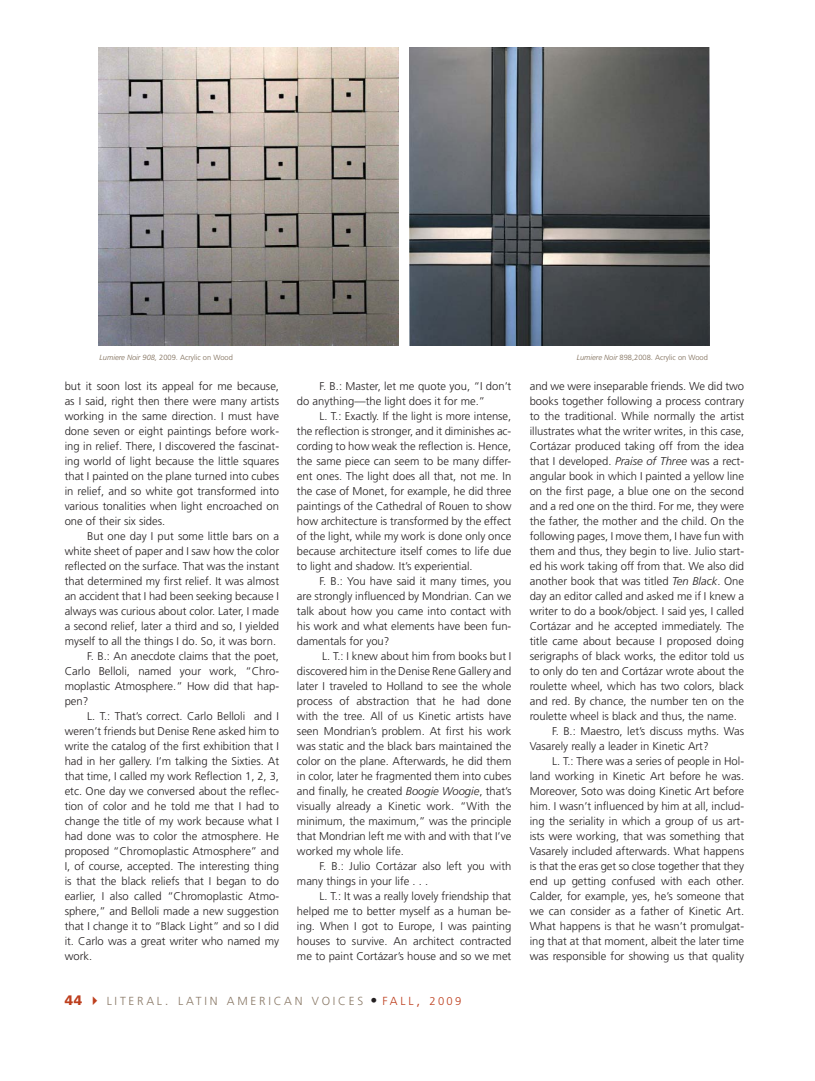
<style>
.page{position:relative;width:815px;height:1081px;background:#fff}
.page>*{position:absolute;margin:0;border:0;box-sizing:border-box;transform-origin:0 0}
.t1{font:900 13.75px "Frutiger";color:#bd3e1d}
.t2{font:300 11.62px "Frutiger";letter-spacing:.235em;color:#8a7967}
.t3{font:300 11.25px/15px "Frutiger";color:#231f20;text-align:justify}
.t4{font:300 7.5px "Frutiger";color:#7c6a55}
.s1{font-style:italic}
.s2{font-size:13.75px}
.s3{font-weight:700;font-size:13.75px;color:#231f20}
.s4{color:#bd3e1d}
.s5{font-size:13.75px;color:#bd3e1d}
.s6{font-size:11.25px;color:#bd3e1d}
</style>
<div class="page">
<img style="left:98px;top:48px;width:300px;height:297px">
<img style="left:410px;top:48px;width:300px;height:297px">
<p class="t4" style="left:100px;top:353px;width:135px"><span class="s1">Lumiere Noir 908,</span> 2009. Acrylic on Wood</p>
<p class="t4" style="left:577px;top:353px;width:133px"><span class="s1">Lumiere Noir</span> 898,2008. Acrylic on Wood</p>
<p class="t3" style="left:65px;top:379px;width:216px">but it soon lost its appeal for me because, as I said, right then there were many artists working in the same direction. I must have done seven or eight paintings before work&shy;ing in relief. There, I discovered the fascinat&shy;ing world of light because the little squares that I painted on the plane turned into cubes in relief, and so white got transformed into various tonalities when light encroached on one of their six sides.</p>
<p class="t3" style="left:87px;top:529px;width:193px">But one day I put some little bars on a</p>
<p class="t3" style="left:65px;top:544px;width:216px">white sheet of paper and I saw how the color</p>
<p class="t3" style="left:65px;top:559px;width:216px">reflected on the surface. That was the instant</p>
<p class="t3" style="left:65px;top:574px;width:216px">that determined my first relief. It was almost</p>
<p class="t3" style="left:65px;top:589px;width:216px">an accident that I had been seeking because I</p>
<p class="t3" style="left:65px;top:604px;width:216px">always was curious about color. Later, I made</p>
<p class="t3" style="left:65px;top:619px;width:216px">a second relief, later a third and so, I yielded</p>
<p class="t3" style="left:65px;top:634px;width:213px">myself to all the things I do. So, it was born.</p>
<p class="t3" style="left:87px;top:649px;width:193px">F. B.: An anecdote claims that the poet,</p>
<p class="t3" style="left:65px;top:664px;width:216px">Carlo Belloli, named your work, “Chro-</p>
<p class="t3" style="left:65px;top:679px;width:216px">moplastic Atmosphere.” How did that hap-</p>
<p class="t3" style="left:65px;top:694px;width:25px">pen?</p>
<p class="t3" style="left:87px;top:709px;width:193px">L. T.: That’s correct. Carlo Belloli and I</p>
<p class="t3" style="left:65px;top:724px;width:216px">weren’t friends but Denise Rene asked him to</p>
<p class="t3" style="left:65px;top:739px;width:216px">write the catalog of the first exhibition that I</p>
<p class="t3" style="left:65px;top:754px;width:216px">had in her gallery. I’m talking the Sixties. At</p>
<p class="t3" style="left:65px;top:769px;width:216px">that time, I called my work Reflection 1, 2, 3,</p>
<p class="t3" style="left:65px;top:784px;width:216px">etc. One day we conversed about the reflec-</p>
<p class="t3" style="left:65px;top:799px;width:216px">tion of color and he told me that I had to</p>
<p class="t3" style="left:65px;top:814px;width:216px">change the title of my work because what I</p>
<p class="t3" style="left:65px;top:829px;width:216px">had done was to color the atmosphere. He</p>
<p class="t3" style="left:65px;top:844px;width:216px">proposed “Chromoplastic Atmosphere” and</p>
<p class="t3" style="left:65px;top:859px;width:216px">I, of course, accepted. The interesting thing</p>
<p class="t3" style="left:65px;top:874px;width:216px">is that the black reliefs that I began to do</p>
<p class="t3" style="left:65px;top:889px;width:216px">earlier, I also called “Chromoplastic Atmo-</p>
<p class="t3" style="left:65px;top:904px;width:216px">sphere,” and Belloli made a new suggestion</p>
<p class="t3" style="left:65px;top:919px;width:216px">that I change it to “Black Light” and so I did</p>
<p class="t3" style="left:65px;top:934px;width:216px">it. Carlo was a great writer who named my</p>
<p class="t3" style="left:65px;top:949px;width:29px">work.</p>
<p class="t3" style="left:297px;top:379px;width:216px;text-indent:22px">F. B.: Master, let me quote you, “I don’t do anything—the light does it for me.”</p>
<p class="t3" style="left:297px;top:409px;width:216px;text-indent:22px">L. T.: Exactly. If the light is more intense, the reflection is stronger, and it diminishes ac&shy;cording to how weak the reflection is. Hence, the same piece can seem to be many differ&shy;ent ones. The light does all that, not me. In the case of Monet, for example, he did three paintings of the Cathedral of Rouen to show how architecture is transformed by the effect of the light, while my work is done only once because architecture itself comes to life due to light and shadow. It’s experiential.</p>
<p class="t3" style="left:297px;top:574px;width:216px;text-indent:22px">F. B.: You have said it many times, you are strongly influenced by Mondrian. Can we talk about how you came into contact with his work and what elements have been fun&shy;damentals for you?</p>
<p class="t3" style="left:297px;top:649px;width:216px;text-indent:25px">L. T.: I knew about him from books but I discovered him in the Denise Rene Gallery and later I traveled to Holland to see the whole process of abstraction that he had done with the tree. All of us Kinetic artists have seen Mondrian’s problem. At first his work was static and the black bars maintained the color on the plane. Afterwards, he did them in color, later he fragmented them into cubes and finally, he created <span class="s1">Boogie Woogie</span>, that’s visually already a Kinetic work. “With the minimum, the maximum,” was the principle that Mondrian left me with and with that I’ve worked my whole life.</p>
<p class="t3" style="left:297px;top:859px;width:216px;text-indent:22px">F. B.: Julio Cortázar also left you with many things in your life . . .</p>
<p class="t3" style="left:297px;top:889px;width:216px;text-indent:22px">L. T.: It was a really lovely friendship that helped me to better myself as a human be&shy;ing. When I got to Europe, I was painting houses to survive. An architect contracted me to paint Cortázar’s house and so we met</p>
<p class="t1" style="left:65px;top:992px;width:19px">44</p>
<p class="t2" style="left:107px;top:994px;width:356px">LITERAL<span class="s2">.</span> LATIN AMERICAN VOICES <span class="s3">•</span> <span class="s4">FALL</span><span class="s5">,</span> <span class="s6">2009</span></p>
<p class="t3" style="left:530px;top:379px;width:216px">and we were inseparable friends. We did two</p>
<p class="t3" style="left:530px;top:394px;width:216px">books together following a process contrary</p>
<p class="t3" style="left:530px;top:409px;width:216px">to the traditional. While normally the artist</p>
<p class="t3" style="left:530px;top:424px;width:216px">illustrates what the writer writes, in this case,</p>
<p class="t3" style="left:530px;top:439px;width:216px">Cortázar produced taking off from the idea</p>
<p class="t3" style="left:530px;top:454px;width:216px">that I developed. <span class="s1">Praise of Three</span> was a rect-</p>
<p class="t3" style="left:530px;top:469px;width:216px">angular book in which I painted a yellow line</p>
<p class="t3" style="left:530px;top:484px;width:216px">on the first page, a blue one on the second</p>
<p class="t3" style="left:530px;top:499px;width:216px">and a red one on the third. For me, they were</p>
<p class="t3" style="left:530px;top:514px;width:216px">the father, the mother and the child. On the</p>
<p class="t3" style="left:530px;top:529px;width:216px">following pages, I move them, I have fun with</p>
<p class="t3" style="left:530px;top:544px;width:216px">them and thus, they begin to live. Julio start-</p>
<p class="t3" style="left:530px;top:559px;width:216px">ed his work taking off from that. We also did</p>
<p class="t3" style="left:530px;top:574px;width:216px">another book that was titled <span class="s1">Ten Black</span>. One</p>
<p class="t3" style="left:530px;top:589px;width:216px">day an editor called and asked me if I knew a</p>
<p class="t3" style="left:530px;top:604px;width:216px">writer to do a book/object. I said yes, I called</p>
<p class="t3" style="left:530px;top:619px;width:216px">Cortázar and he accepted immediately. The</p>
<p class="t3" style="left:530px;top:634px;width:216px">title came about because I proposed doing</p>
<p class="t3" style="left:530px;top:649px;width:216px">serigraphs of black works, the editor told us</p>
<p class="t3" style="left:530px;top:664px;width:216px">to only do ten and Cortázar wrote about the</p>
<p class="t3" style="left:530px;top:679px;width:216px">roulette wheel, which has two colors, black</p>
<p class="t3" style="left:530px;top:694px;width:216px">and red. By chance, the number ten on the</p>
<p class="t3" style="left:530px;top:709px;width:209px">roulette wheel is black and thus, the name.</p>
<p class="t3" style="left:552px;top:724px;width:193px">F. B.: Maestro, let’s discuss myths. Was</p>
<p class="t3" style="left:530px;top:739px;width:180px">Vasarely really a leader in Kinetic Art?</p>
<p class="t3" style="left:552px;top:754px;width:193px">L. T.: There was a series of people in Hol-</p>
<p class="t3" style="left:530px;top:769px;width:216px">land working in Kinetic Art before he was.</p>
<p class="t3" style="left:530px;top:784px;width:216px">Moreover, Soto was doing Kinetic Art before</p>
<p class="t3" style="left:530px;top:799px;width:216px">him. I wasn’t influenced by him at all, includ-</p>
<p class="t3" style="left:530px;top:814px;width:216px">ing the seriality in which a group of us art-</p>
<p class="t3" style="left:530px;top:829px;width:216px">ists were working, that was something that</p>
<p class="t3" style="left:530px;top:844px;width:216px">Vasarely included afterwards. What happens</p>
<p class="t3" style="left:530px;top:859px;width:216px">is that the eras get so close together that they</p>
<p class="t3" style="left:530px;top:874px;width:216px">end up getting confused with each other.</p>
<p class="t3" style="left:530px;top:889px;width:216px">Calder, for example, yes, he’s someone that</p>
<p class="t3" style="left:530px;top:904px;width:216px">we can consider as a father of Kinetic Art.</p>
<p class="t3" style="left:530px;top:919px;width:216px">What happens is that he wasn’t promulgat-</p>
<p class="t3" style="left:530px;top:934px;width:216px">ing that at that moment, albeit the later time</p>
<p class="t3" style="left:530px;top:949px;width:216px">was responsible for showing us that quality</p>
</div>
